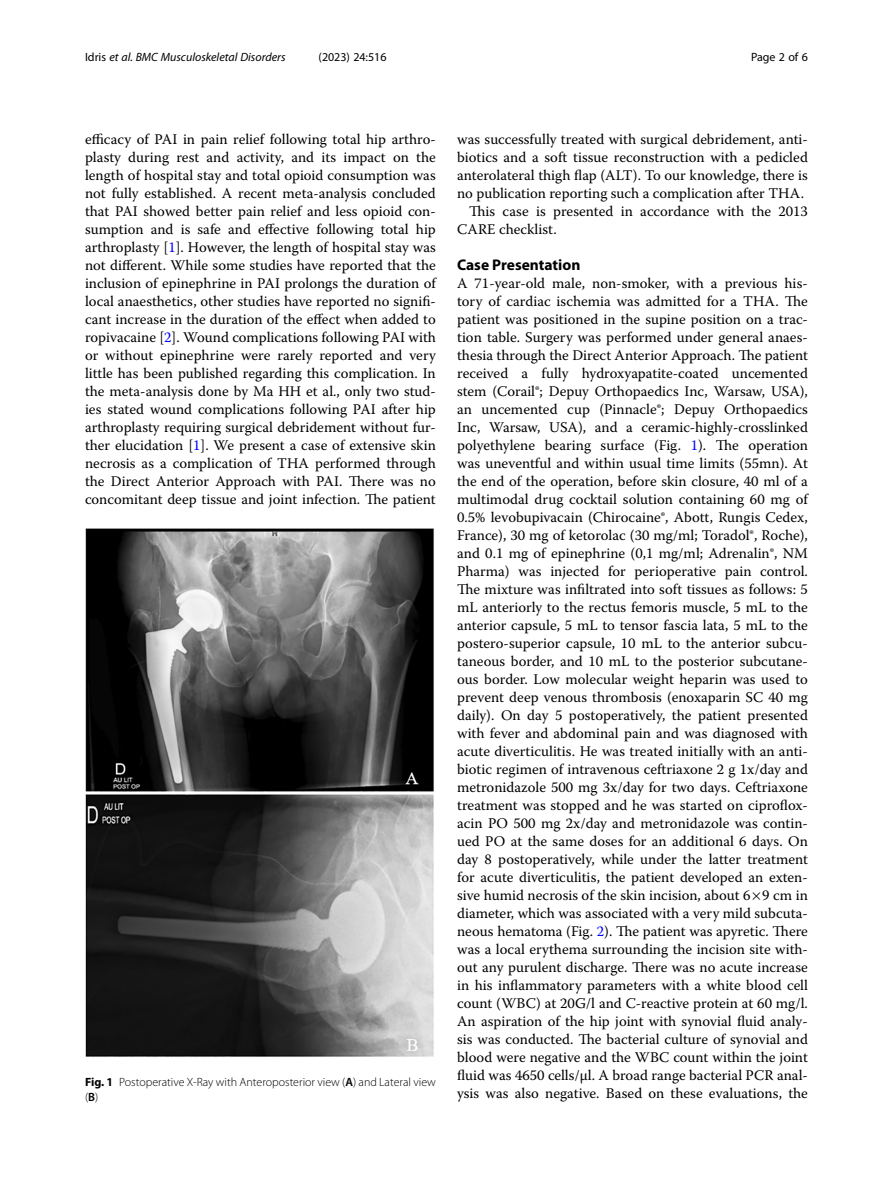
<style>
.page{position:relative;width:893px;height:1191px;background:#fff}
.page>*{position:absolute;margin:0;border:0;box-sizing:border-box;transform-origin:0 0}
.Head_1{font:700 15.45px "Myriad Pro";color:#000}
.Body_Text{font:14.7px/18px "Warnock Pro";color:#000;text-align:justify}
.Body_Text_Indent{font:14.7px/18px "Warnock Pro";color:#000}
.Figure_Caption{font:300 12px/15px "Myriad Pro";color:#000}
.t1{font:italic 12px "Myriad Pro";color:#000}
.t2{font:12px "Myriad Pro";color:#000}
.s1{font-style:normal}
.s2{color:#00f}
.s3{font-weight:700}
.s4{font-weight:600}
</style>
<div class="page">
<img style="left:85px;top:528px;width:349px;height:529px">
<p class="t1" style="left:85px;top:50px;width:202px"><span class="s1">Idris</span> et al. BMC Musculoskeletal Disorders</p>
<p class="t2" style="left:319px;top:50px;width:70px">(2023) 24:516</p>
<p class="t2" style="left:751px;top:50px;width:58px">Page 2 of 6</p>
<p class="Body_Text" style="left:85px;top:130px;width:352px">efficacy of PAI in pain relief following total hip arthro&shy;plasty during rest and activity, and its impact on the length of hospital stay and total opioid consumption was not fully established. A recent meta-analysis concluded that PAI showed better pain relief and less opioid con&shy;sumption and is safe and effective following total hip arthroplasty [<span class="s2">1</span>]. However, the length of hospital stay was not different. While some studies have reported that the inclusion of epinephrine in PAI prolongs the duration of local anaesthetics, other studies have reported no signifi&shy;cant increase in the duration of the effect when added to ropivacaine [<span class="s2">2</span>]. Wound complications following PAI with or without epinephrine were rarely reported and very little has been published regarding this complication. In the meta-analysis done by Ma HH et al., only two stud&shy;ies stated wound complications following PAI after hip arthroplasty requiring surgical debridement without fur&shy;ther elucidation [<span class="s2">1</span>]. We present a case of extensive skin necrosis as a complication of THA performed through the Direct Anterior Approach with PAI. There was no concomitant deep tissue and joint infection. The patient</p>
<p class="Body_Text" style="left:457px;top:130px;width:352px">was successfully treated with surgical debridement, anti&shy;biotics and a soft tissue reconstruction with a pedicled anterolateral thigh flap (ALT). To our knowledge, there is no publication reporting such a complication after THA.</p>
<p class="Body_Text_Indent" style="left:457px;top:202px;width:352px;text-indent:12px">This case is presented in accordance with the 2013<br>CARE checklist.</p>
<p class="Head_1" style="left:457px;top:255px;width:125px">Case Presentation</p>
<p class="Body_Text" style="left:457px;top:274px;width:352px">A 71-year-old male, non-smoker, with a previous his&shy;tory of cardiac ischemia was admitted for a THA. The patient was positioned in the supine position on a trac&shy;tion table. Surgery was performed under general anaes&shy;thesia through the Direct Anterior Approach. The patient received a fully hydroxyapatite-coated uncemented stem (Corail®; Depuy Orthopaedics Inc, Warsaw, USA), an uncemented cup (Pinnacle®; Depuy Orthopaedics Inc, Warsaw, USA), and a ceramic-highly-crosslinked polyethylene bearing surface (Fig. <span class="s2">1</span>). The operation was uneventful and within usual time limits (55mn). At the end of the operation, before skin closure, 40 ml of a multimodal drug cocktail solution containing 60 mg of 0.5% levobupivacain (Chirocaine®, Abott, Rungis Cedex, France), 30 mg of ketorolac (30 mg/ml; Toradol®, Roche), and 0.1 mg of epinephrine (0,1 mg/ml; Adrenalin®, NM Pharma) was injected for perioperative pain control.<br>The mixture was infiltrated into soft tissues as follows: 5 mL anteriorly to the rectus femoris muscle, 5 mL to the anterior capsule, 5 mL to tensor fascia lata, 5 mL to the postero-superior capsule, 10 mL to the anterior subcu&shy;taneous border, and 10 mL to the posterior subcutane&shy;ous border. Low molecular weight heparin was used to prevent deep venous thrombosis (enoxaparin SC 40 mg daily). On day 5 postoperatively, the patient presented with fever and abdominal pain and was diagnosed with acute diverticulitis. He was treated initially with an anti&shy;biotic regimen of intravenous ceftriaxone 2 g 1x/day and metronidazole 500 mg 3x/day for two days. Ceftriaxone treatment was stopped and he was started on ciproflox&shy;acin PO 500 mg 2x/day and metronidazole was contin&shy;ued PO at the same doses for an additional 6 days. On day 8 postoperatively, while under the latter treatment for acute diverticulitis, the patient developed an exten&shy;sive humid necrosis of the skin incision, about 6 9 cm in diameter, which was associated with a very mild subcuta&shy;neous hematoma (Fig. <span class="s2">2</span>). The patient was apyretic. There was a local erythema surrounding the incision site with&shy;out any purulent discharge. There was no acute increase in his inflammatory parameters with a white blood cell count (WBC) at 20G/l and C-reactive protein at 60 mg/l.<br>An aspiration of the hip joint with synovial fluid analy&shy;sis was conducted. The bacterial culture of synovial and blood were negative and the WBC count within the joint fluid was 4650 cells/µl. A broad range bacterial PCR anal&shy;ysis was also negative. Based on these evaluations, the</p>
<p class="Figure_Caption" style="left:85px;top:1074px;width:352px"><span class="s3">Fig. 1</span> Postoperative X-Ray with Anteroposterior view (<span class="s4">A</span>) and Lateral view (<span class="s4">B</span>)</p>
</div>
